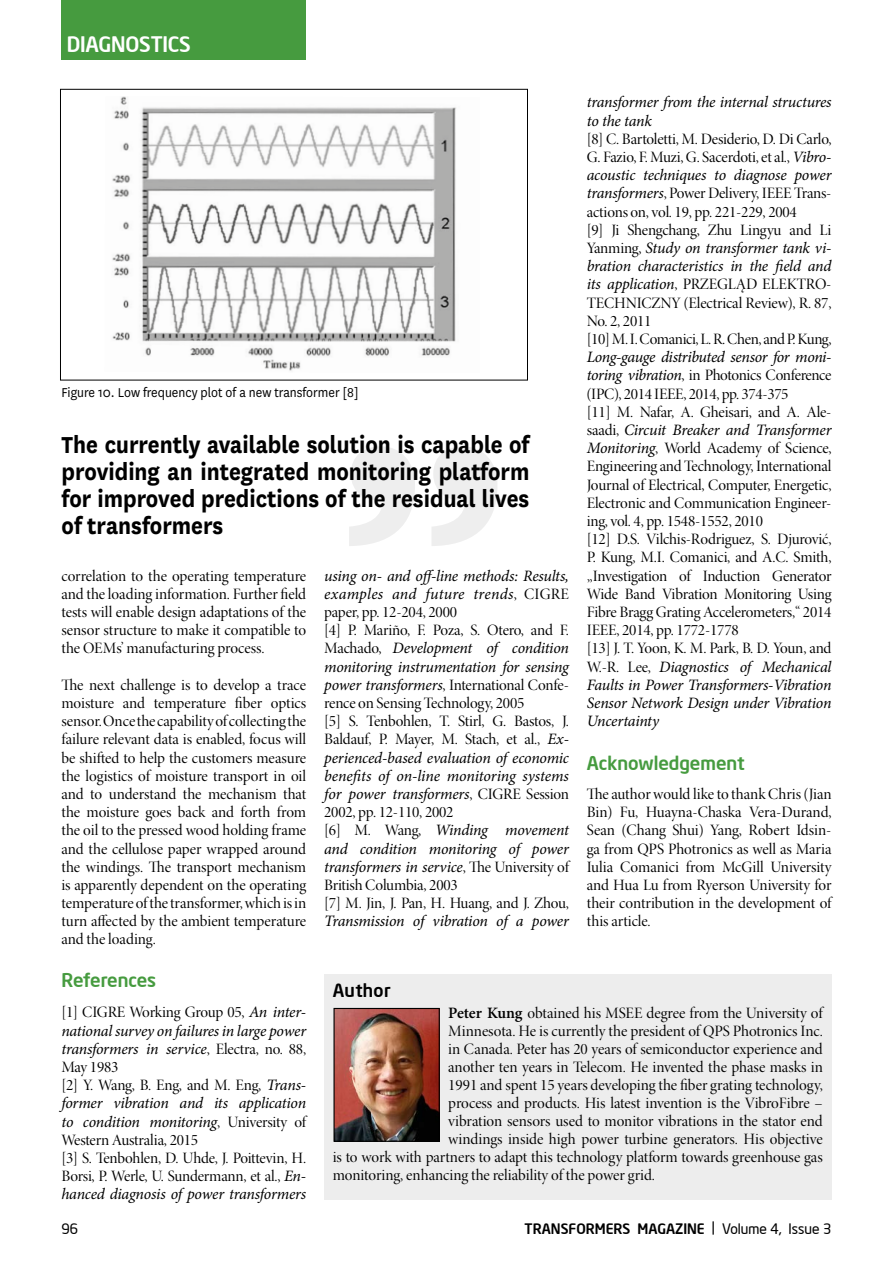
<style>
.page{position:relative;width:893px;height:1263px;background:#fff}
.page>*{position:absolute;margin:0;border:0;box-sizing:border-box;transform-origin:0 0}
.t1{font:700 27px/27px "National";color:#000;text-align:justify;scale:.9 1}
.t2{font:500 21px "Neo Sans Intel";letter-spacing:-.01em;color:#fff}
.t3{font:500 18.75px "Neo Sans Intel";color:#469b3f}
.t4{font:500 18px "Neo Sans Intel";letter-spacing:.02em;color:#000}
.t5{font:15.9px/18.1px "Minion Pro Disp";letter-spacing:-.01em;color:#000}
.t6{font:italic 15.9px/18.1px "Minion Pro";letter-spacing:-.02em;color:#000}
.t7{font:15px "National";color:#000;scale:.92 1}
.t8{font:500 14.25px "Neo Sans Intel";color:#000}
.t9{font:14.25px "Neo Sans Intel";color:#000}
.s1{font-family:"Minion Pro";font-style:italic}
.s2{font-family:"Minion Pro Disp";font-style:normal}
.s3{font-family:"Minion Pro";font-weight:600}
.s4{font-weight:400}
</style>
<div class="page">
<svg style="left:349px;top:446px;width:148px;height:100px"></svg>
<div style="left:324px;top:974px;width:507px;height:226px;background:#ededed"></div>
<img style="left:335px;top:1010px;width:103px;height:130px">
<div style="left:333px;top:1008px;width:107px;height:134px;border:1px solid #000"></div>
<img style="left:112px;top:96px;width:344px;height:275px">
<div style="left:60px;top:89px;width:468px;height:291px;border:1px solid #000"></div>
<div style="left:62px;top:0;width:244px;height:60px;background:#469b3f"></div>
<h2 class="t2" style="left:67px;top:31px;width:126px">DIAGNOSTICS</h2>
<p class="t6" style="left:587px;top:93px;width:246px">transformer from the internal structures to the tank</p>
<p class="t5" style="left:587px;top:130px;width:246px">[8] C. Bartoletti, M. Desiderio, D. Di Carlo,<br>G. Fazio, F. Muzi, G. Sacerdoti, et al., <span class="s1">Vibro-</span></p>
<p class="t6" style="left:587px;top:166px;width:246px">acoustic techniques to diagnose power</p>
<p class="t5" style="left:587px;top:185px;width:246px"><span class="s1">transformers</span>, Power Delivery, IEEE Trans&shy;actions on, vol. 19, pp. 221-229, 2004<br>[9] Ji Shengchang, Zhu Lingyu and Li</p>
<p class="t6" style="left:587px;top:239px;width:246px"><span class="s2">Yanming,</span> Study on transformer tank vi&shy;bration characteristics in the field and</p>
<p class="t5" style="left:587px;top:276px;width:246px"><span class="s1">its application</span>, PRZEGLĄD ELEKTRO-<br>TECHNICZNY (Electrical Review), R. 87,<br>No. 2, 2011<br>[10] M. I. Comanici, L. R. Chen, and P. Kung,</p>
<p class="t6" style="left:587px;top:348px;width:246px">Long-gauge distributed sensor for moni-</p>
<p class="t5" style="left:587px;top:367px;width:246px"><span class="s1">toring vibration</span>, in Photonics Conference (IPC), 2014 IEEE, 2014, pp. 374-375<br>[11] M. Nafar, A. Gheisari, and A. Ale-</p>
<p class="t6" style="left:587px;top:421px;width:246px"><span class="s2">saadi,</span> Circuit Breaker and Transformer</p>
<p class="t5" style="left:587px;top:439px;width:246px"><span class="s1">Monitoring</span>, World Academy of Science, Engineering and Technology, International Journal of Electrical, Computer, Energetic, Electronic and Communication Engineer&shy;ing, vol. 4, pp. 1548-1552, 2010<br>[12] D.S. Vilchis-Rodriguez, S. Djurović, P. Kung, M.I. Comanici, and A.C. Smith, „Investigation of Induction Generator Wide Band Vibration Monitoring Using Fibre Bragg Grating Accelerometers,“ 2014<br>IEEE, 2014, pp. 1772-1778<br>[13] J. T. Yoon, K. M. Park, B. D. Youn, and</p>
<p class="t6" style="left:587px;top:657px;width:246px;text-align:justify"><span class="s2">W.-R. Lee,</span> Diagnostics of Mechanical Faults in Power Transformers-Vibration Sensor Network Design under Vibration Uncertainty</p>
<p class="t3" style="left:587px;top:751px;width:159px">Acknowledgement</p>
<p class="t5" style="left:587px;top:785px;width:246px;text-align:justify">The author would like to thank Chris (Jian Bin) Fu, Huayna-Chaska Vera-Durand, Sean (Chang Shui) Yang, Robert Idsin&shy;ga from QPS Photronics as well as Maria Iulia Comanici from McGill University and Hua Lu from Ryerson University for their contribution in the development of this article.</p>
<p class="t7" style="left:61px;top:383px;width:324px">Figure 10. Low frequency plot of a new transformer [8]</p>
<h1 class="t1" style="left:62px;top:429px;width:521px">The currently available solution is capable of providing an integrated monitoring platform for improved predictions of the residual lives of transformers</h1>
<p class="t5" style="left:61px;top:567px;width:246px;text-align:justify">correlation to the operating temperature and the loading information. Further field tests will enable design adaptations of the sensor structure to make it compatible to the OEMs’ manufacturing process.</p>
<p class="t5" style="left:61px;top:676px;width:246px;text-align:justify">The next challenge is to develop a trace moisture and temperature fiber optics sensor. Once the capability of collecting the failure relevant data is enabled, focus will be shifted to help the customers measure the logistics of moisture transport in oil and to understand the mechanism that the moisture goes back and forth from the oil to the pressed wood holding frame and the cellulose paper wrapped around the windings. The transport mechanism is apparently dependent on the operating temperature of the transformer, which is in turn affected by the ambient temperature and the loading.</p>
<p class="t3" style="left:61px;top:968px;width:96px">References</p>
<p class="t5" style="left:61px;top:1004px;width:246px">[1] CIGRE Working Group 05, <span class="s1">An inter-</span></p>
<p class="t6" style="left:61px;top:1021px;width:246px">national survey on failures in large power transformers in service<span class="s2">, Electra, no. 88,</span></p>
<p class="t5" style="left:61px;top:1058px;width:245px">May 1983<br>[2] Y. Wang, B. Eng, and M. Eng, <span class="s1">Trans-</span></p>
<p class="t6" style="left:61px;top:1094px;width:246px">former vibration and its application to condition monitoring<span class="s2">, University of</span></p>
<p class="t5" style="left:61px;top:1131px;width:246px">Western Australia, 2015<br>[3] S. Tenbohlen, D. Uhde, J. Poittevin, H.<br>Borsi, P. Werle, U. Sundermann, et al., <span class="s1">En-</span></p>
<p class="t6" style="left:61px;top:1185px;width:246px">hanced diagnosis of power transformers</p>
<p class="t6" style="left:324px;top:566px;width:246px">using on- and off-line methods: Results, examples and future trends<span class="s2">, CIGRE</span></p>
<p class="t5" style="left:324px;top:603px;width:246px">paper, pp. 12-204, 2000<br>[4] P. Mariño, F. Poza, S. Otero, and F.</p>
<p class="t6" style="left:324px;top:639px;width:246px"><span class="s2">Machado,</span> Development of condition monitoring instrumentation for sensing</p>
<p class="t5" style="left:324px;top:676px;width:246px"><span class="s1">power transformers</span>, International Confe&shy;rence on Sensing Technology, 2005<br>[5] S. Tenbohlen, T. Stirl, G. Bastos, J.<br>Baldauf, P. Mayer, M. Stach, et al., <span class="s1">Ex-</span></p>
<p class="t6" style="left:324px;top:748px;width:246px;text-align:justify">perienced-based evaluation of economic benefits of on-line monitoring systems for power transformers<span class="s2">, CIGRE Session</span></p>
<p class="t5" style="left:324px;top:803px;width:131px">2002, pp. 12-110, 2002</p>
<p class="t6" style="left:324px;top:821px;width:246px;text-align:justify"><span class="s2">[6] M. Wang,</span> Winding movement and condition monitoring of power transformers in service<span class="s2">, The University of</span></p>
<p class="t5" style="left:324px;top:876px;width:246px">British Columbia, 2003<br>[7] M. Jin, J. Pan, H. Huang, and J. Zhou,</p>
<p class="t6" style="left:324px;top:912px;width:246px">Transmission of vibration of a power</p>
<p class="t4" style="left:333px;top:979px;width:59px">Author</p>
<p class="t5" style="left:448px;top:1004px;width:376px"><span class="s3">Peter Kung</span> obtained his MSEE degree from the University of</p>
<p class="t5" style="left:448px;top:1022px;width:376px">Minnesota. He is currently the president of QPS Photronics Inc.</p>
<p class="t5" style="left:448px;top:1040px;width:376px">in Canada. Peter has 20 years of semiconductor experience and</p>
<p class="t5" style="left:448px;top:1058px;width:376px">another ten years in Telecom. He invented the phase masks in</p>
<p class="t5" style="left:448px;top:1076px;width:376px">1991 and spent 15 years developing the fiber grating technology,</p>
<p class="t5" style="left:448px;top:1094px;width:376px">process and products. His latest invention is the VibroFibre –</p>
<p class="t5" style="left:448px;top:1112px;width:376px">vibration sensors used to monitor vibrations in the stator end</p>
<p class="t5" style="left:448px;top:1130px;width:376px">windings inside high power turbine generators. His objective</p>
<p class="t5" style="left:333px;top:1148px;width:492px">is to work with partners to adapt this technology platform towards greenhouse gas</p>
<p class="t5" style="left:333px;top:1166px;width:324px">monitoring, enhancing the reliability of the power grid.</p>
<p class="t9" style="left:61px;top:1220px;width:18px">96</p>
<p class="t8" style="left:525px;top:1220px;width:308px">TRANSFORMERS MAGAZINE <span class="s4">| Volume</span> <span class="s4">4, I</span><span class="s4">ssue</span> <span class="s4">3</span></p>
</div>
